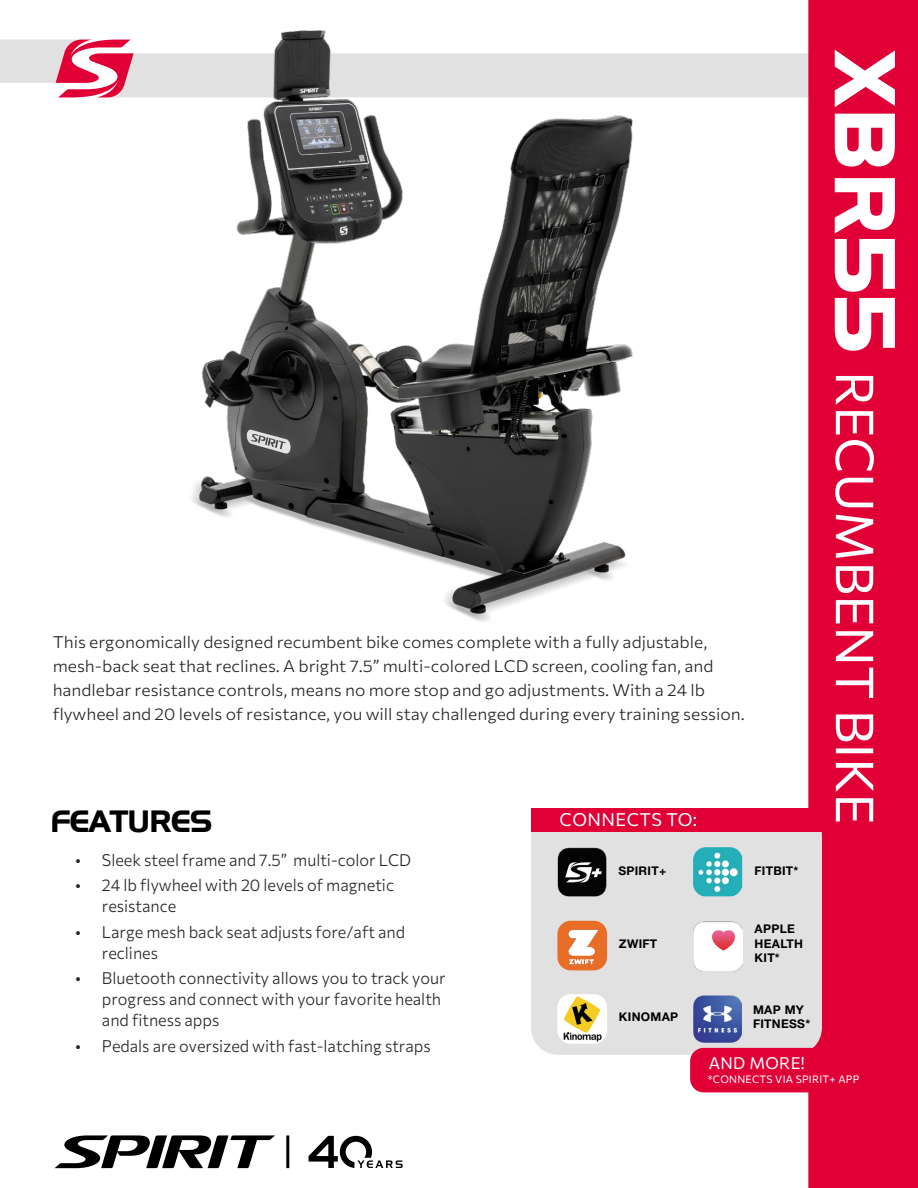
<style>
.page{position:relative;width:918px;height:1188px;background:#fff}
.page>*{position:absolute;margin:0;border:0;box-sizing:border-box;transform-origin:0 0}
.t1{font:100 52.5px "Commissioner";color:#fff}
.t2{font:700 30px "Hanzel";color:#000}
.t3{font:100 18px "Commissioner";letter-spacing:.025em;color:#fff}
.t4{font:100 16.5px/24px "Commissioner";color:#242424;scale:1.05 1}
.t5{font:100 16.5px/21px "Commissioner";color:#242424}
.t6{font:100 16.5px "Commissioner";letter-spacing:.025em;color:#fff}
.t7{font:700 12px/14.4px "Helvetica Neue LT Pro";letter-spacing:.025em;color:#000}
.t8{font:100 10.5px "Commissioner";letter-spacing:.025em;color:#fff}
.s1{font-family:"Hanzel";font-weight:700;font-size:82.5px}
</style>
<div class="page">
<div style="left:808px;top:0;width:110px;height:1188px;background:#e00036"></div>
<svg style="left:309px;top:1136px;width:94px;height:32px"></svg>
<svg style="left:55px;top:1135px;width:220px;height:33px"></svg>
<hr style="left:286px;top:1135px;width:3px;height:33px;background:#000">
<img style="left:0;top:0;width:809px;height:629px">
<div style="left:531px;top:809px;width:291px;height:246px;background:#e1e1e1;border-radius:27px"></div>
<img style="left:693px;top:922px;width:49px;height:49px">
<img style="left:557px;top:847px;width:50px;height:50px">
<div style="left:557px;top:921px;width:50px;height:49px;background:#e86d26;border-radius:13px"></div>
<img style="left:560px;top:921px;width:47px;height:50px">
<img style="left:693px;top:847px;width:49px;height:49px">
<div style="left:690px;top:1048px;width:177px;height:44px;background:#e00036;border-radius:14px"></div>
<div style="left:557px;top:994px;width:50px;height:50px;background:#fff;border-radius:13px"></div>
<img style="left:561px;top:997px;width:41px;height:45px">
<img style="left:694px;top:995px;width:47px;height:48px">
<div style="left:531px;top:809px;width:311px;height:23px;background:#e00036"></div>
<p class="t4" style="left:53px;top:629px;width:661px">This ergonomically designed recumbent bike comes complete with a fully adjustable, mesh-back seat that reclines. A bright 7.5” multi-colored LCD screen, cooling fan, and handlebar resistance controls, means no more stop and go adjustments. With a 24 lb flywheel and 20 levels of resistance, you will stay challenged during every training session.</p>
<h2 class="t2" style="left:51px;top:803px;width:163px">FEATURES</h2>
<p class="t3" style="left:560px;top:806px;width:139px">CONNECTS TO:</p>
<h1 class="t1" style="left:896px;top:53px;width:773px;rotate:90deg"><span class="s1">XBR55</span> RECUMBENT BIKE</h1>
<p class="t5" style="left:75px;top:848px;width:338px">• Sleek steel frame and 7.5” multi-color LCD</p>
<p class="t5" style="left:102px;top:874px;width:294px;text-indent:-27px">• 24 lb flywheel with 20 levels of magnetic resistance</p>
<p class="t5" style="left:102px;top:920px;width:305px;text-indent:-27px">• Large mesh back seat adjusts fore/aft and reclines</p>
<p class="t5" style="left:102px;top:967px;width:345px;text-indent:-27px">• Bluetooth connectivity allows you to track your progress and connect with your favorite health and fitness apps</p>
<p class="t5" style="left:75px;top:1034px;width:357px">• Pedals are oversized with fast-latching straps</p>
<p class="t7" style="left:618px;top:863px;width:49px">SPIRIT+</p>
<p class="t7" style="left:619px;top:936px;width:40px">ZWIFT</p>
<p class="t7" style="left:619px;top:1009px;width:61px">KINOMAP</p>
<p class="t7" style="left:754px;top:863px;width:45px">FITBIT*</p>
<p class="t7" style="left:755px;top:922px;width:50px">APPLE<br>HEALTH<br>KIT*</p>
<p class="t7" style="left:753px;top:1002px;width:59px">MAP MY<br>FITNESS*</p>
<p class="t6" style="left:709px;top:1050px;width:98px">AND MORE!</p>
<p class="t8" style="left:708px;top:1071px;width:153px">*CONNECTS VIA SPIRIT+ APP</p>
</div>
